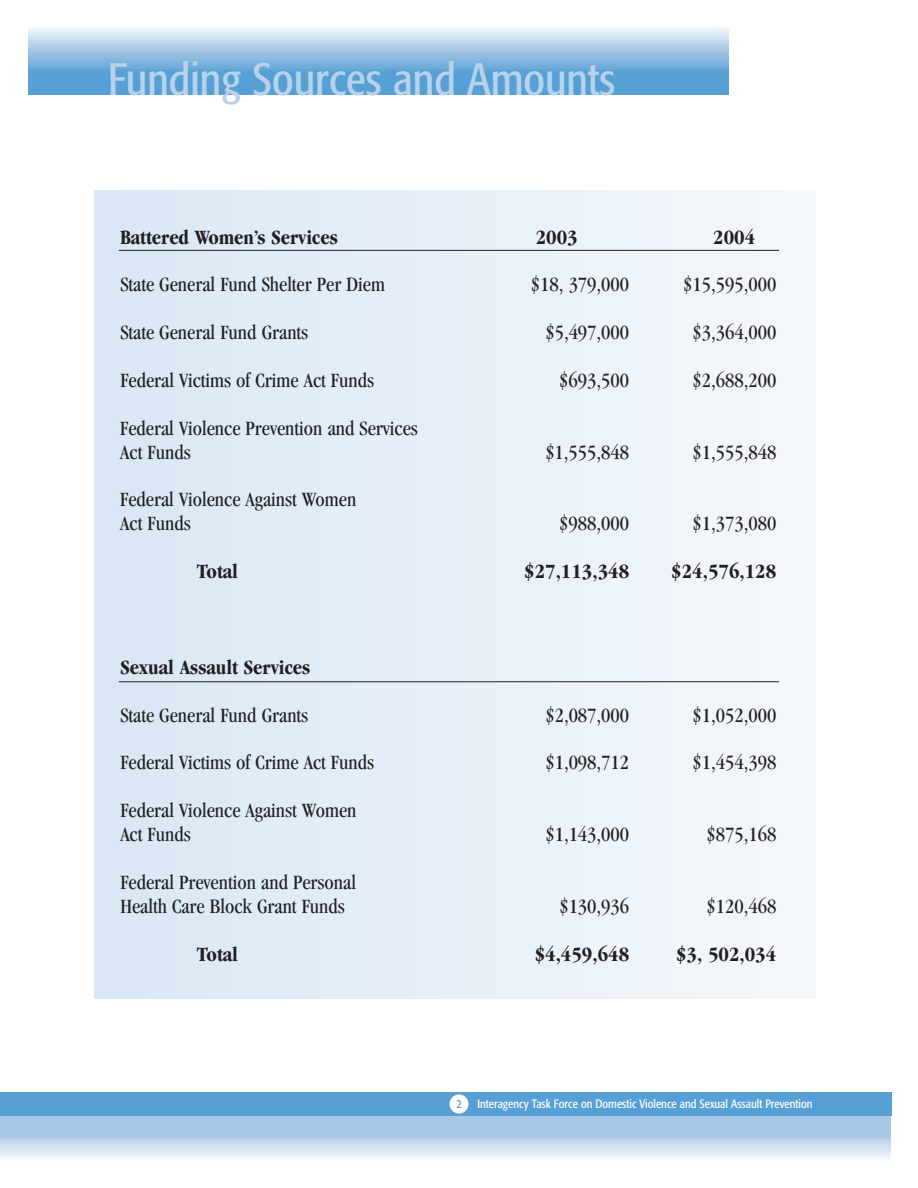
<style>
.page{position:relative;width:918px;height:1188px;background:#fff}
.page>*{position:absolute;margin:0;border:0;box-sizing:border-box;transform-origin:0 0}
.t1{font:condensed 45px "Formata";color:#b8d2ec}
.t2{font:condensed 21px/24px "Garamond";color:#231f20}
.t3{font:700 condensed 21px "Garamond";color:#231f20}
.t4{font:condensed 12px "Formata";color:#fff}
.t5{font:condensed 12px "Formata";color:#56a0d5}
</style>
<div class="page">
<div style="left:0;top:1115px;width:891px;height:24px;background:#a8c8e7"></div>
<hr style="left:0;top:1136px;width:891px;height:4px;background:#b1ceea">
<hr style="left:0;top:1139px;width:891px;height:4px;background:#bad3ec">
<hr style="left:0;top:1141px;width:891px;height:3px;background:#bfd6ed">
<hr style="left:0;top:1143px;width:891px;height:3px;background:#c6daf0">
<hr style="left:0;top:1145px;width:891px;height:3px;background:#cddff1">
<hr style="left:0;top:1147px;width:891px;height:3px;background:#d2e2f2">
<hr style="left:0;top:1149px;width:891px;height:3px;background:#d9e7f4">
<hr style="left:0;top:1151px;width:891px;height:3px;background:#e0ecf7">
<hr style="left:0;top:1152px;width:891px;height:3px;background:#e4eef8">
<hr style="left:0;top:1154px;width:891px;height:3px;background:#eaf2f9">
<hr style="left:0;top:1156px;width:891px;height:4px;background:#f1f6fb">
<hr style="left:0;top:1158px;width:891px;height:2px;background:#f9fbfd">
<div style="left:0;top:1093px;width:891px;height:23px;background:#56a0d5"></div>
<div style="left:28px;top:69px;width:701px;height:25px;background:#56a0d5"></div>
<hr style="left:28px;top:68px;width:701px;height:3px;background:#60a6d7">
<hr style="left:28px;top:66px;width:701px;height:3px;background:#6aa8d9">
<hr style="left:28px;top:64px;width:701px;height:3px;background:#70abda">
<hr style="left:28px;top:62px;width:701px;height:3px;background:#77afdc">
<hr style="left:28px;top:60px;width:701px;height:3px;background:#7eb2dd">
<hr style="left:28px;top:59px;width:701px;height:3px;background:#82b3dd">
<hr style="left:28px;top:58px;width:701px;height:3px;background:#86b5df">
<hr style="left:28px;top:56px;width:701px;height:3px;background:#8bb8e0">
<hr style="left:28px;top:54px;width:701px;height:3px;background:#93bce2">
<hr style="left:28px;top:52px;width:701px;height:3px;background:#99bfe3">
<hr style="left:28px;top:50px;width:701px;height:3px;background:#a1c4e5">
<hr style="left:28px;top:48px;width:701px;height:3px;background:#a6c7e6">
<hr style="left:28px;top:47px;width:701px;height:3px;background:#aac9e8">
<hr style="left:28px;top:45px;width:701px;height:3px;background:#b0ceea">
<hr style="left:28px;top:44px;width:701px;height:3px;background:#b4d0ea">
<hr style="left:28px;top:42px;width:701px;height:3px;background:#bbd4ec">
<hr style="left:28px;top:40px;width:701px;height:3px;background:#c1d8ee">
<hr style="left:28px;top:39px;width:701px;height:3px;background:#c6daf0">
<hr style="left:28px;top:37px;width:701px;height:3px;background:#cddff1">
<hr style="left:28px;top:35px;width:701px;height:3px;background:#d3e3f3">
<hr style="left:28px;top:34px;width:701px;height:3px;background:#d8e6f4">
<hr style="left:28px;top:32px;width:701px;height:3px;background:#dfebf7">
<hr style="left:28px;top:31px;width:701px;height:3px;background:#e4eef8">
<hr style="left:28px;top:29px;width:701px;height:3px;background:#eaf2f9">
<hr style="left:28px;top:28px;width:701px;height:3px;background:#eef4fa">
<hr style="left:28px;top:27px;width:701px;height:3px;background:#f2f6fb">
<hr style="left:28px;top:27px;width:701px;height:2px;background:#f6f9fc">
<div style="left:449px;top:1094px;width:20px;height:20px;background:#fff;border-radius:50%"></div>
<div style="left:94px;top:190px;width:32px;height:809px;background:#d9e7f4"></div>
<div style="left:118px;top:190px;width:37px;height:809px;background:#dae7f4"></div>
<div style="left:147px;top:190px;width:37px;height:809px;background:#dbe8f5"></div>
<div style="left:176px;top:190px;width:37px;height:809px;background:#ddeaf6"></div>
<div style="left:205px;top:190px;width:37px;height:809px;background:#deeaf6"></div>
<div style="left:234px;top:190px;width:37px;height:809px;background:#dfebf7"></div>
<div style="left:263px;top:190px;width:36px;height:809px;background:#e0ecf7"></div>
<div style="left:292px;top:190px;width:36px;height:809px;background:#e1ecf7"></div>
<div style="left:321px;top:190px;width:36px;height:809px;background:#e3edf7"></div>
<div style="left:350px;top:190px;width:36px;height:809px;background:#e4eef8"></div>
<div style="left:379px;top:190px;width:36px;height:809px;background:#e5eef8"></div>
<div style="left:408px;top:190px;width:36px;height:809px;background:#e6eff8"></div>
<div style="left:436px;top:190px;width:37px;height:809px;background:#e7f0f8"></div>
<div style="left:465px;top:190px;width:37px;height:809px;background:#e8f0f8"></div>
<div style="left:494px;top:190px;width:37px;height:809px;background:#e9f1f9"></div>
<div style="left:523px;top:190px;width:37px;height:809px;background:#eaf2f9"></div>
<div style="left:552px;top:190px;width:37px;height:809px;background:#ecf2f9"></div>
<div style="left:581px;top:190px;width:37px;height:809px;background:#ecf3fa"></div>
<div style="left:610px;top:190px;width:37px;height:809px;background:#edf4fa"></div>
<div style="left:639px;top:190px;width:37px;height:809px;background:#eef4fa"></div>
<div style="left:668px;top:190px;width:37px;height:809px;background:#f0f5fa"></div>
<div style="left:697px;top:190px;width:37px;height:809px;background:#f1f6fb"></div>
<div style="left:726px;top:190px;width:37px;height:809px;background:#f2f6fb"></div>
<div style="left:755px;top:190px;width:37px;height:809px;background:#f3f7fb"></div>
<div style="left:784px;top:190px;width:31px;height:809px;background:#f4f8fb"></div>
<hr style="left:119px;top:250px;width:660px;height:1px;background:#231f20">
<hr style="left:119px;top:681px;width:660px;height:1px;background:#231f20">
<h1 class="t1" style="left:108px;top:60px;width:509px">Funding Sources and Amounts</h1>
<p class="t3" style="left:120px;top:229px;width:219px">Battered Women’s Services</p>
<p class="t3" style="left:536px;top:229px;width:43px">2003</p>
<p class="t3" style="left:713px;top:229px;width:43px">2004</p>
<p class="t2" style="left:120px;top:274px;width:266px">State General Fund Shelter Per Diem</p>
<p class="t2" style="left:531px;top:274px;width:100px">$18, 379,000</p>
<p class="t2" style="left:683px;top:274px;width:95px">$15,595,000</p>
<p class="t2" style="left:120px;top:322px;width:189px">State General Fund Grants</p>
<p class="t2" style="left:545px;top:322px;width:85px">$5,497,000</p>
<p class="t2" style="left:692px;top:322px;width:85px">$3,364,000</p>
<p class="t2" style="left:120px;top:370px;width:255px">Federal Victims of Crime Act Funds</p>
<p class="t2" style="left:559px;top:370px;width:71px">$693,500</p>
<p class="t2" style="left:692px;top:370px;width:85px">$2,688,200</p>
<p class="t2" style="left:120px;top:418px;width:299px">Federal Violence Prevention and Services<br>Act Funds</p>
<p class="t2" style="left:545px;top:442px;width:85px">$1,555,848</p>
<p class="t2" style="left:692px;top:442px;width:85px">$1,555,848</p>
<p class="t2" style="left:120px;top:489px;width:238px">Federal Violence Against Women<br>Act Funds</p>
<p class="t2" style="left:559px;top:513px;width:71px">$988,000</p>
<p class="t2" style="left:692px;top:513px;width:85px">$1,373,080</p>
<p class="t3" style="left:197px;top:564px;width:42px">Total</p>
<p class="t3" style="left:524px;top:564px;width:106px">$27,113,348</p>
<p class="t3" style="left:671px;top:564px;width:106px">$24,576,128</p>
<p class="t3" style="left:120px;top:659px;width:192px">Sexual Assault Services</p>
<p class="t2" style="left:120px;top:705px;width:189px">State General Fund Grants</p>
<p class="t2" style="left:545px;top:705px;width:85px">$2,087,000</p>
<p class="t2" style="left:692px;top:705px;width:85px">$1,052,000</p>
<p class="t2" style="left:120px;top:752px;width:255px">Federal Victims of Crime Act Funds</p>
<p class="t2" style="left:545px;top:752px;width:85px">$1,098,712</p>
<p class="t2" style="left:692px;top:752px;width:85px">$1,454,398</p>
<p class="t2" style="left:120px;top:800px;width:238px">Federal Violence Against Women<br>Act Funds</p>
<p class="t2" style="left:545px;top:824px;width:85px">$1,143,000</p>
<p class="t2" style="left:706px;top:824px;width:71px">$875,168</p>
<p class="t2" style="left:120px;top:872px;width:237px">Federal Prevention and Personal<br>Health Care Block Grant Funds</p>
<p class="t2" style="left:559px;top:896px;width:71px">$130,936</p>
<p class="t2" style="left:706px;top:896px;width:71px">$120,468</p>
<p class="t3" style="left:197px;top:946px;width:42px">Total</p>
<p class="t3" style="left:535px;top:946px;width:96px">$4,459,648</p>
<p class="t3" style="left:676px;top:946px;width:102px">$3, 502,034</p>
<p class="t5" style="left:456px;top:1099px;width:7px">2</p>
<p class="t4" style="left:477px;top:1099px;width:337px">Interagency Task Force on Domestic Violence and Sexual Assault Prevention</p>
</div>
